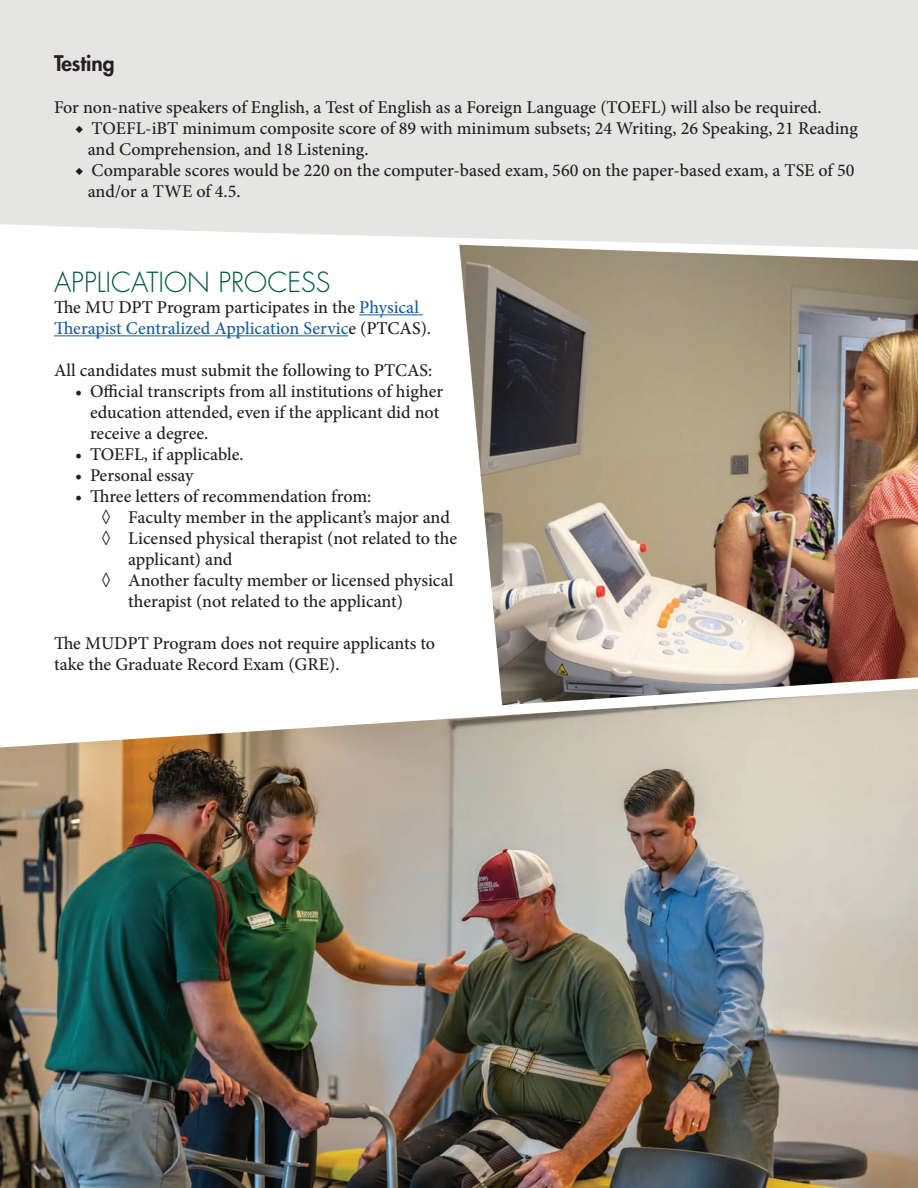
<style>
.page{position:relative;width:918px;height:1188px;background:#fff}
.page>*{position:absolute;margin:0;border:0;box-sizing:border-box;transform-origin:0 0}
.t1{font:300 27px "Futura Std";color:#00563c}
.t2{font:800 21px "Futura Std";color:#231f20}
.t3{font:500 18px/21px "Minion Pro";color:#231f20}
.t4{font:500 18px/21px "Minion Pro";color:#175d9e}
.s1{color:#231f20}
</style>
<div class="page">
<img style="left:0;top:705px;width:918px;height:483px">
<div style="left:0;top:0;width:918px;height:221px;background:#e5e5e4"></div>
<hr style="left:359px;top:314px;width:64px;height:1px;background:#175d9e">
<hr style="left:54px;top:335px;width:294px;height:1px;background:#175d9e">
<img style="left:461px;top:263px;width:457px;height:442px">
<svg style="left:0;top:221px;width:918px;height:42px"></svg>
<p class="t2" style="left:54px;top:50px;width:62px">Testing</p>
<p class="t3" style="left:54px;top:97px;width:769px">For non-native speakers of English, a Test of English as a Foreign Language (TOEFL) will also be required.</p>
<p class="t3" style="left:88px;top:118px;width:772px;text-indent:-13px">◆ TOEFL-iBT minimum composite score of 89 with minimum subsets; 24 Writing, 26 Speaking, 21 Reading and Comprehension, and 18 Listening.</p>
<p class="t3" style="left:88px;top:160px;width:768px;text-indent:-13px">◆ Comparable scores would be 220 on the computer-based exam, 560 on the paper-based exam, a TSE of 50 and/or a TWE of 4.5.</p>
<h1 class="t1" style="left:54px;top:266px;width:278px">APPLICATION PROCESS</h1>
<p class="t4" style="left:54px;top:297px;width:379px"><span class="s1">The MU DPT Program participates in the</span> Physical<br>Therapist Centralized Application Servic<span class="s1">e (PTCAS).</span></p>
<p class="t3" style="left:54px;top:360px;width:380px">All candidates must submit the following to PTCAS:</p>
<p class="t3" style="left:90px;top:381px;width:355px;text-indent:-15px">• Official transcripts from all institutions of higher education attended, even if the applicant did not receive a degree.</p>
<p class="t3" style="left:75px;top:444px;width:170px">• TOEFL, if applicable.</p>
<p class="t3" style="left:75px;top:465px;width:120px">• Personal essay</p>
<p class="t3" style="left:75px;top:486px;width:298px">• Three letters of recommendation from:</p>
<p class="t3" style="left:101px;top:507px;width:350px">◊ Faculty member in the applicant’s major and</p>
<p class="t3" style="left:101px;top:528px;width:357px">◊ Licensed physical therapist (not related to the</p>
<p class="t3" style="left:128px;top:549px;width:106px">applicant) and</p>
<p class="t3" style="left:101px;top:570px;width:354px">◊ Another faculty member or licensed physical</p>
<p class="t3" style="left:128px;top:591px;width:276px">therapist (not related to the applicant)</p>
<p class="t3" style="left:54px;top:633px;width:383px">The MUDPT Program does not require applicants to take the Graduate Record Exam (GRE).</p>
</div>
